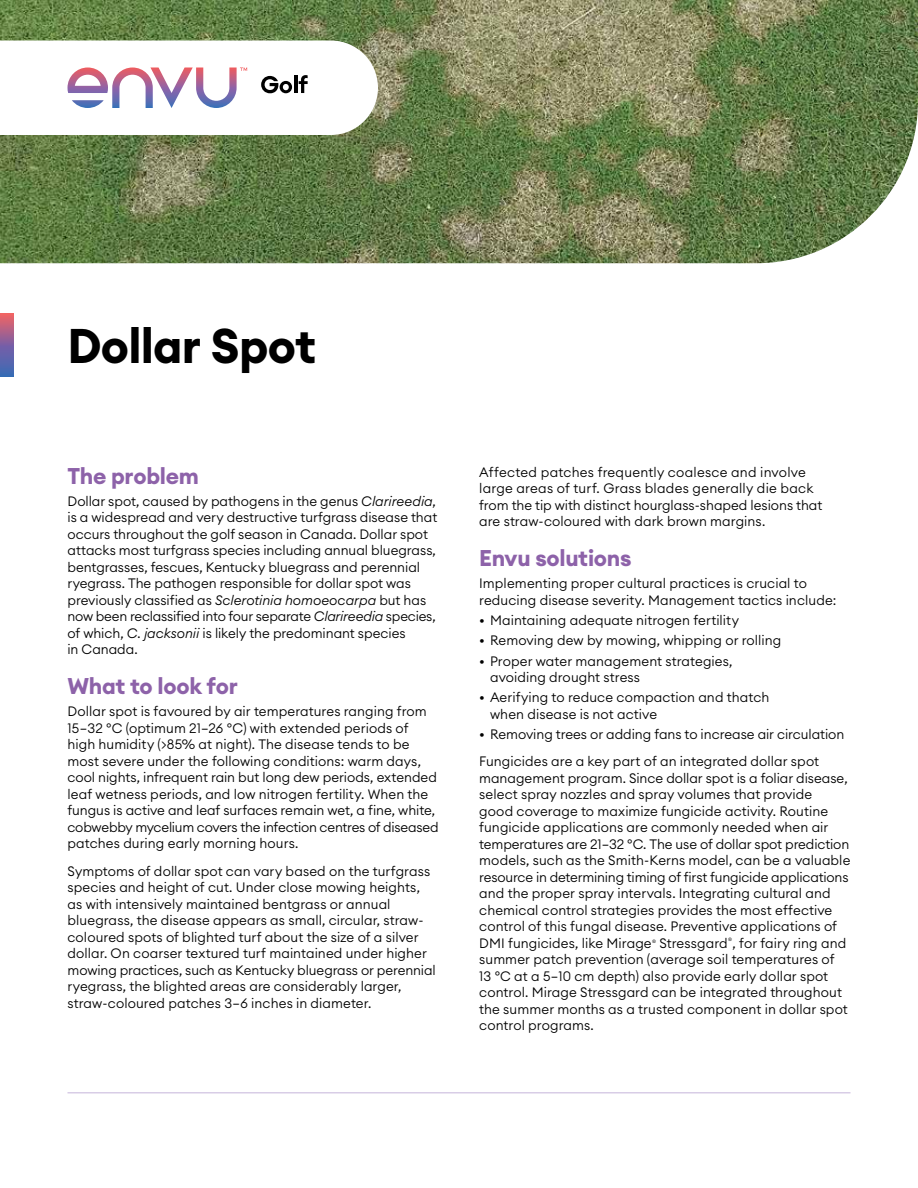
<style>
.page{position:relative;width:918px;height:1188px;background:#fff}
.page>*{position:absolute;margin:0;border:0;box-sizing:border-box;transform-origin:0 0}
.Main_Heading{font:700 48px "Euclid Circular A";letter-spacing:-.015em;color:#000}
.Subhead{font:700 22.5px "Euclid Circular A";letter-spacing:-.01em;color:#8d62a9}
.Body_Copy{font:300 13.5px/16.5px "Euclid Circular A";color:#000}
.Body_Copy-2{font:300 4.8px "Euclid Circular A";color:#000}
.s1{font-style:italic}
</style>
<div class="page">
<img style="left:0;top:0;width:918px;height:263px">
<svg style="left:0;top:314px;width:14px;height:63px"></svg>
<hr style="left:68px;top:1092px;width:782px;height:2px;background:#d8cde6">
<svg style="left:0;top:40px;width:378px;height:95px"></svg>
<p class="Main_Heading" style="left:68px;top:315px;width:250px">Dollar Spot</p>
<p class="Subhead" style="left:68px;top:461px;width:133px">The problem</p>
<p class="Body_Copy" style="left:68px;top:493px;width:371px">Dollar spot, caused by pathogens in the genus <span class="s1">Clarireedia</span>, is a widespread and very destructive turfgrass disease that occurs throughout the golf season in Canada. Dollar spot attacks most turfgrass species including annual bluegrass, bentgrasses, fescues, Kentucky bluegrass and perennial ryegrass. The pathogen responsible for dollar spot was previously classified as <span class="s1">Sclerotinia homoeocarpa</span> but has now been reclassified into four separate <span class="s1">Clarireedia</span> species, of which, <span class="s1">C. jacksonii</span> is likely the predominant species<br>in Canada.</p>
<p class="Subhead" style="left:68px;top:672px;width:172px">What to look for</p>
<p class="Body_Copy" style="left:68px;top:703px;width:373px">Dollar spot is favoured by air temperatures ranging from 15–32 ºC (optimum 21–26 ºC) with extended periods of high humidity (&gt;85% at night). The disease tends to be most severe under the following conditions: warm days, cool nights, infrequent rain but long dew periods, extended leaf wetness periods, and low nitrogen fertility. When the fungus is active and leaf surfaces remain wet, a fine, white, cobwebby mycelium covers the infection centres of diseased patches during early morning hours.</p>
<p class="Body_Copy" style="left:68px;top:862px;width:370px">Symptoms of dollar spot can vary based on the turfgrass species and height of cut. Under close mowing heights, as with intensively maintained bentgrass or annual bluegrass, the disease appears as small, circular, straw&shy;coloured spots of blighted turf about the size of a silver dollar. On coarser textured turf maintained under higher mowing practices, such as Kentucky bluegrass or perennial ryegrass, the blighted areas are considerably larger, straw-coloured patches 3–6 inches in diameter.</p>
<p class="Body_Copy" style="left:479px;top:463px;width:345px">Affected patches frequently coalesce and involve large areas of turf. Grass blades generally die back from the tip with distinct hourglass-shaped lesions that are straw-coloured with dark brown margins.</p>
<p class="Subhead" style="left:479px;top:544px;width:154px">Envu solutions</p>
<p class="Body_Copy" style="left:479px;top:575px;width:359px">Implementing proper cultural practices is crucial to reducing disease severity. Management tactics include:</p>
<p class="Body_Copy" style="left:479px;top:612px;width:261px">• Maintaining adequate nitrogen fertility</p>
<p class="Body_Copy" style="left:479px;top:632px;width:304px">• Removing dew by mowing, whipping or rolling</p>
<p class="Body_Copy" style="left:490px;top:652px;width:244px;text-indent:-11px">• Proper water management strategies, avoiding drought stress</p>
<p class="Body_Copy" style="left:490px;top:689px;width:281px;text-indent:-11px">• Aerifying to reduce compaction and thatch when disease is not active</p>
<p class="Body_Copy" style="left:479px;top:726px;width:367px">• Removing trees or adding fans to increase air circulation</p>
<p class="Body_Copy" style="left:479px;top:753px;width:373px">Fungicides are a key part of an integrated dollar spot management program. Since dollar spot is a foliar disease, select spray nozzles and spray volumes that provide<br>good coverage to maximize fungicide activity. Routine fungicide applications are commonly needed when air temperatures are 21–32 ºC. The use of dollar spot prediction models, such as the Smith-Kerns model, can be a valuable resource in determining timing of first fungicide applications and the proper spray intervals. Integrating cultural and chemical control strategies provides the most effective control of this fungal disease. Preventive applications of DMI fungicides, like Mirage</p>
<p class="Body_Copy-2" style="left:652px;top:939px;width:5px">®</p>
<p class="Body_Copy" style="left:659px;top:935px;width:188px">Stressgard , for fairy ring and</p>
<p class="Body_Copy-2" style="left:728px;top:936px;width:5px">®</p>
<p class="Body_Copy" style="left:479px;top:951px;width:370px">summer patch prevention (average soil temperatures of 13 ºC at a 5–10 cm depth) also provide early dollar spot control. Mirage Stressgard can be integrated throughout the summer months as a trusted component in dollar spot control programs.</p>
</div>
